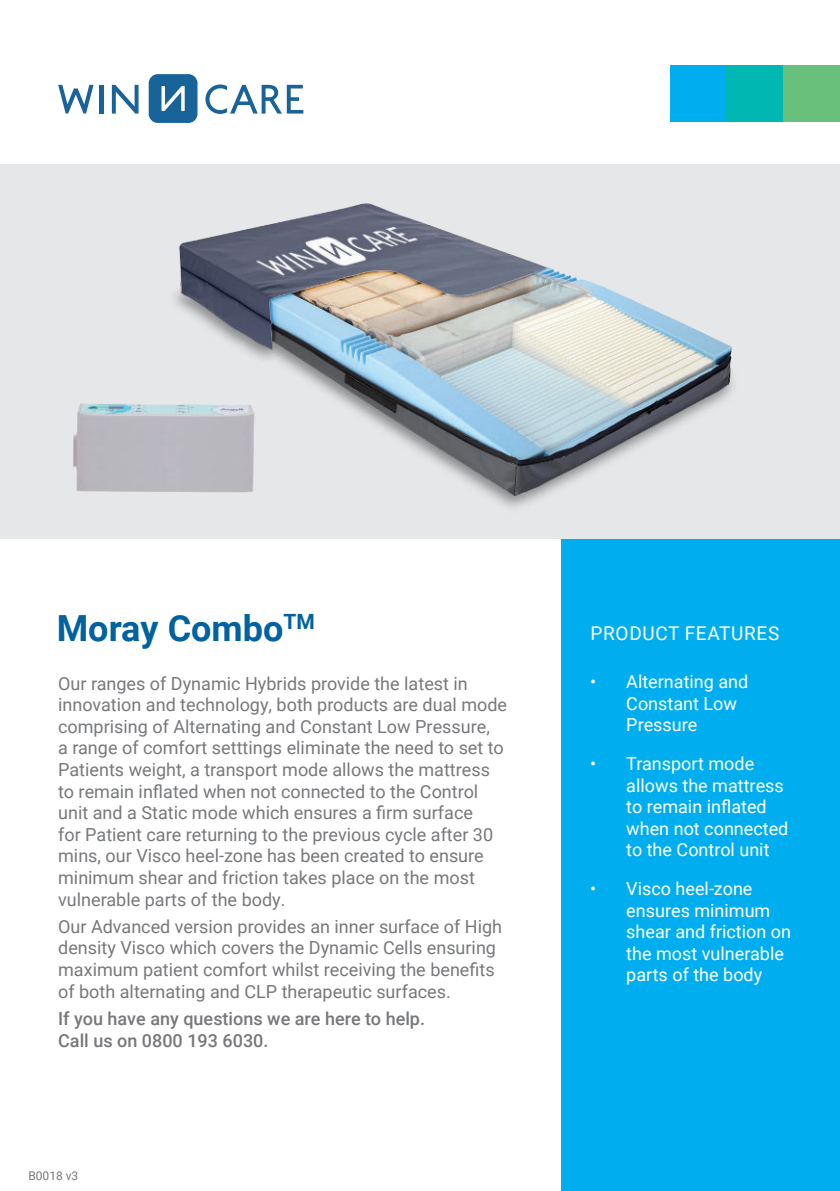
<style>
.page{position:relative;width:840px;height:1191px;background:#fff}
.page>*{position:absolute;margin:0;border:0;box-sizing:border-box;transform-origin:0 0}
.t1{font:700 36px "Roboto";color:#02619f}
.t2{font:19px "Roboto";letter-spacing:.035em;color:#fff}
.t3{font:18px/21.6px "Roboto";color:#76787b}
.t4{font:18px/21.6px "Roboto";color:#fff}
.t5{font:500 18px/21.6px "Roboto";color:#76787b}
.t6{font:12px "Roboto";color:#76787b}
</style>
<div class="page">
<div style="left:669px;top:65px;width:57px;height:57px;background:#00aeef"></div>
<div style="left:726px;top:65px;width:56px;height:57px;background:#00b8b1"></div>
<div style="left:782px;top:65px;width:57px;height:57px;background:#68c07a"></div>
<div style="left:561px;top:539px;width:278px;height:652px;background:#00aeef"></div>
<div style="left:149px;top:74px;width:48px;height:49px;background:#19639b;border-radius:9px"></div>
<svg style="left:161px;top:86px;width:24px;height:25px"></svg>
<svg style="left:205px;top:84px;width:98px;height:30px"></svg>
<svg style="left:112px;top:85px;width:26px;height:29px"></svg>
<hr style="left:100px;top:85px;width:4px;height:29px;background:#19639b">
<svg style="left:58px;top:85px;width:35px;height:29px"></svg>
<div style="left:0;top:164px;width:839px;height:375px;background:#e6e7e9"></div>
<img style="left:174px;top:203px;width:560px;height:305px">
<img style="left:73px;top:386px;width:203px;height:118px">
<h1 class="t1" style="left:57px;top:614px;width:259px">Moray Combo<sup>TM</sup></h1>
<p class="t3" style="left:58px;top:673px;width:450px">Our ranges of Dynamic Hybrids provide the latest in innovation and technology, both products are dual mode comprising of Alternating and Constant Low Pressure,<br>a range of comfort setttings eliminate the need to set to Patients weight, a transport mode allows the mattress to remain inflated when not connected to the Control unit and a Static mode which ensures a firm surface<br>for Patient care returning to the previous cycle after 30 mins, our Visco heel-zone has been created to ensure minimum shear and friction takes place on the most vulnerable parts of the body.</p>
<p class="t3" style="left:58px;top:917px;width:445px">Our Advanced version provides an inner surface of High density Visco which covers the Dynamic Cells ensuring maximum patient comfort whilst receiving the benefits of both alternating and CLP therapeutic surfaces.</p>
<p class="t5" style="left:58px;top:1009px;width:368px">If you have any questions we are here to help.<br>Call us on 0800 193 6030.</p>
<p class="t6" style="left:28px;top:1170px;width:51px">B0018 v3</p>
<p class="t2" style="left:590px;top:625px;width:190px">PRODUCT FEATURES</p>
<p class="t4" style="left:626px;top:672px;width:123px;text-indent:-36px">• Alternating and<br>Constant Low<br>Pressure</p>
<p class="t4" style="left:626px;top:754px;width:163px;text-indent:-36px">• Transport mode allows the mattress to remain inflated when not connected to the Control unit</p>
<p class="t4" style="left:626px;top:879px;width:166px;text-indent:-36px">• Visco heel-zone ensures minimum shear and friction on the most vulnerable parts of the body</p>
</div>
